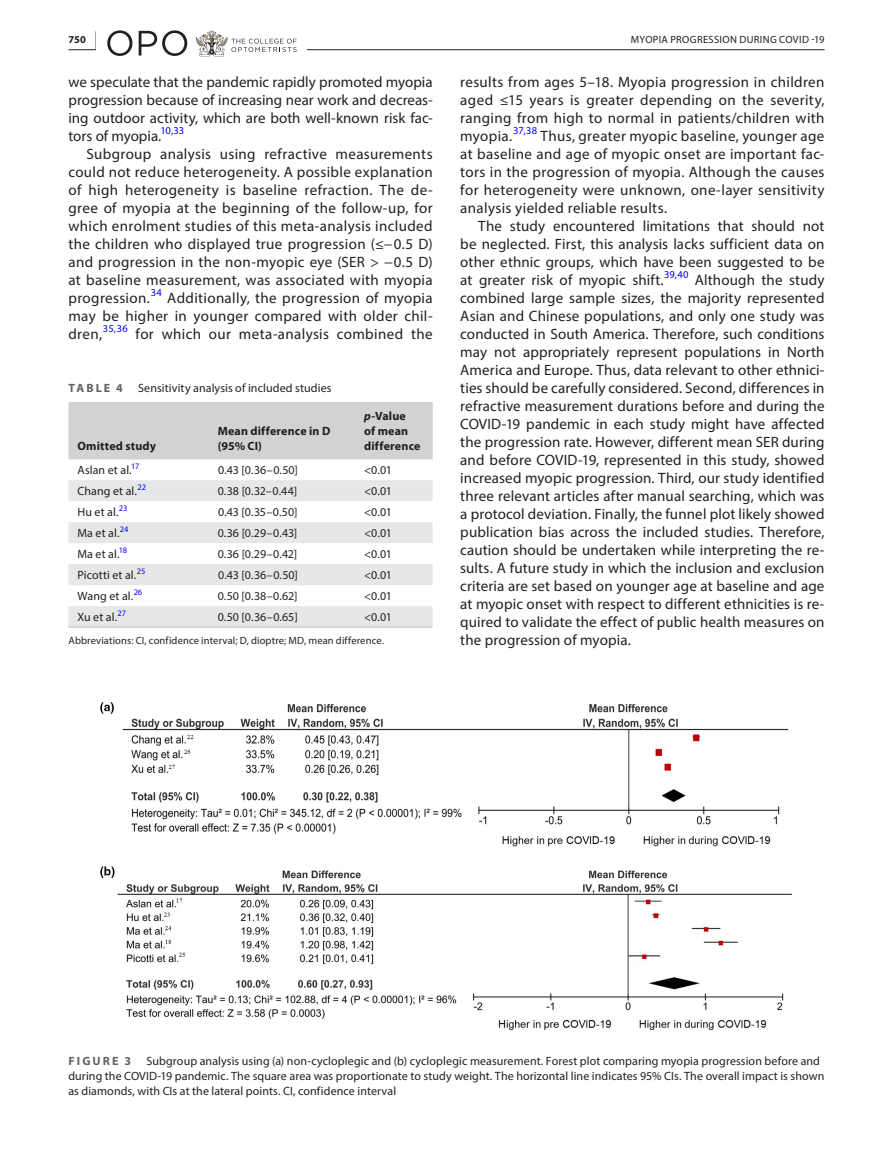
<style>
.page{position:relative;width:893px;height:1174px;background:#fff}
.page>*{position:absolute;margin:0;border:0;box-sizing:border-box;transform-origin:0 0}
.t1{font:15px/18px "Myriad Pro";letter-spacing:.02em;color:#231f20;text-align:justify}
.t2{font:12px/15px "Myriad Pro";letter-spacing:.005em;color:#231f20}
.t3{font:700 12px/15px "Myriad Pro";letter-spacing:.015em;color:#231f20}
.t4{font:700 12px "Myriad Pro";letter-spacing:.175em;color:#636366}
.t5{font:10.5px "Myriad Pro";letter-spacing:.015em;color:#231f20}
.t6{font:10.5px "Myriad Pro";letter-spacing:.035em;color:#231f20}
.t7{font:10.5px "Myriad Pro";letter-spacing:.01em;color:#00f}
.t8{font:700 10.5px "Myriad Pro";color:#231f20}
.t9{font:8.4px "Myriad Pro";color:#00f}
.s1{font-size:18.15px}
.s2{font-style:italic}
</style>
<div class="page">
<hr style="left:68px;top:49px;width:756px;height:1px;background:#231f20">
<div style="left:97px;top:30px;width:210px;height:26px;background:#fff"></div>
<svg style="left:196px;top:31px;width:101px;height:25px"></svg>
<svg style="left:107px;top:30px;width:80px;height:26px"></svg>
<div style="left:68px;top:402px;width:365px;height:57px;background:#d1d2d4"></div>
<svg style="left:68px;top:480px;width:365px;height:146px;fill:#e6e7e9"></svg>
<hr style="left:68px;top:626px;width:141px;height:2px;background:#d1d2d4">
<hr style="left:209px;top:626px;width:146px;height:2px;background:#d1d2d4">
<hr style="left:355px;top:626px;width:78px;height:2px;background:#d1d2d4">
<img style="left:100px;top:702px;width:693px;height:328px">
<p class="t8" style="left:68px;top:32px;width:30px">750 <span class="s1">|</span></p>
<p class="t6" style="left:631px;top:33px;width:195px">MYOPIA PROGRESSION DURING COVID -19</p>
<p class="t1" style="left:68px;top:73px;width:366px">we speculate that the pandemic rapidly promoted myopia progression because of increasing near work and decreas&shy;ing outdoor activity, which are both well-known risk fac&shy;tors of myopia.</p>
<p class="t1" style="left:460px;top:73px;width:366px">results from ages 5–18. Myopia progression in children aged ≤15 years is greater depending on the severity, ranging from high to normal in patients/children with myopia.</p>
<p class="t7" style="left:160px;top:124px;width:25px">10,33</p>
<p class="t1" style="left:68px;top:145px;width:366px;text-indent:18px">Subgroup analysis using refractive measurements could not reduce heterogeneity. A possible explanation of high heterogeneity is baseline refraction. The de&shy;gree of myopia at the beginning of the follow-up, for which enrolment studies of this meta-analysis included the children who displayed true progression (≤−0.5 D) and progression in the non-myopic eye (SER &gt; −0.5 D) at baseline measurement, was associated with myopia progression.</p>
<p class="t7" style="left:513px;top:124px;width:26px">37,38</p>
<p class="t1" style="left:460px;top:127px;width:366px;text-indent:80px">Thus, greater myopic baseline, younger age at baseline and age of myopic onset are important fac&shy;tors in the progression of myopia. Although the causes for heterogeneity were unknown, one-layer sensitivity analysis yielded reliable results.</p>
<p class="t1" style="left:460px;top:217px;width:366px;text-indent:18px">The study encountered limitations that should not be neglected. First, this analysis lacks sufficient data on other ethnic groups, which have been suggested to be at greater risk of myopic shift.</p>
<p class="t7" style="left:664px;top:268px;width:26px">39,40</p>
<p class="t1" style="left:460px;top:271px;width:366px;text-indent:235px">Although the study combined large sample sizes, the majority represented Asian and Chinese populations, and only one study was conducted in South America. Therefore, such conditions may not appropriately represent populations in North America and Europe. Thus, data relevant to other ethnici&shy;ties should be carefully considered. Second, differences in refractive measurement durations before and during the COVID-19 pandemic in each study might have affected the progression rate. However, different mean SER during and before COVID-19, represented in this study, showed increased myopic progression. Third, our study identified three relevant articles after manual searching, which was a protocol deviation. Finally, the funnel plot likely showed publication bias across the included studies. Therefore, caution should be undertaken while interpreting the re&shy;sults. A future study in which the inclusion and exclusion criteria are set based on younger age at baseline and age at myopic onset with respect to different ethnicities is re&shy;quired to validate the effect of public health measures on the progression of myopia.</p>
<p class="t7" style="left:151px;top:286px;width:13px">34</p>
<p class="t1" style="left:68px;top:289px;width:366px;text-indent:99px">Additionally, the progression of myopia may be higher in younger compared with older chil&shy;dren,</p>
<p class="t7" style="left:103px;top:322px;width:26px">35,36</p>
<p class="t1" style="left:136px;top:325px;width:299px">for which our meta-analysis combined the</p>
<p class="t4" style="left:69px;top:380px;width:56px">TABLE 4</p>
<p class="t2" style="left:138px;top:380px;width:195px">Sensitivity analysis of included studies</p>
<p class="t3" style="left:364px;top:408px;width:58px"><span class="s2">p</span>-Value<br>of mean difference</p>
<p class="t3" style="left:218px;top:423px;width:114px">Mean difference in D (95% CI)</p>
<p class="t3" style="left:77px;top:438px;width:80px">Omitted study</p>
<p class="t2" style="left:77px;top:462px;width:63px">Aslan et al.<sup>17</sup></p>
<p class="t2" style="left:218px;top:462px;width:81px">0.43 [0.36–0.50]</p>
<p class="t2" style="left:364px;top:462px;width:29px">&lt;0.01</p>
<p class="t2" style="left:77px;top:483px;width:61px">Chang et al.</p>
<p class="t9" style="left:137px;top:482px;width:10px">22</p>
<p class="t2" style="left:218px;top:483px;width:81px">0.38 [0.32–0.44]</p>
<p class="t2" style="left:364px;top:483px;width:29px">&lt;0.01</p>
<p class="t2" style="left:77px;top:504px;width:43px">Hu et al.</p>
<p class="t9" style="left:119px;top:503px;width:10px">23</p>
<p class="t2" style="left:218px;top:504px;width:81px">0.43 [0.35–0.50]</p>
<p class="t2" style="left:364px;top:504px;width:29px">&lt;0.01</p>
<p class="t2" style="left:77px;top:525px;width:44px">Ma et al.</p>
<p class="t9" style="left:120px;top:524px;width:10px">24</p>
<p class="t2" style="left:218px;top:525px;width:81px">0.36 [0.29–0.43]</p>
<p class="t2" style="left:364px;top:525px;width:29px">&lt;0.01</p>
<p class="t2" style="left:77px;top:546px;width:44px">Ma et al.</p>
<p class="t9" style="left:119px;top:545px;width:10px">18</p>
<p class="t2" style="left:218px;top:546px;width:81px">0.36 [0.29–0.42]</p>
<p class="t2" style="left:364px;top:546px;width:29px">&lt;0.01</p>
<p class="t2" style="left:77px;top:567px;width:60px">Picotti et al.</p>
<p class="t9" style="left:137px;top:566px;width:10px">25</p>
<p class="t2" style="left:218px;top:567px;width:81px">0.43 [0.36–0.50]</p>
<p class="t2" style="left:364px;top:567px;width:29px">&lt;0.01</p>
<p class="t2" style="left:77px;top:588px;width:57px">Wang et al.</p>
<p class="t9" style="left:134px;top:587px;width:10px">26</p>
<p class="t2" style="left:218px;top:588px;width:81px">0.50 [0.38–0.62]</p>
<p class="t2" style="left:364px;top:588px;width:29px">&lt;0.01</p>
<p class="t2" style="left:77px;top:609px;width:41px">Xu et al.</p>
<p class="t9" style="left:118px;top:608px;width:10px">27</p>
<p class="t2" style="left:218px;top:609px;width:82px">0.50 [0.36–0.65]</p>
<p class="t2" style="left:364px;top:609px;width:29px">&lt;0.01</p>
<p class="t5" style="left:68px;top:633px;width:317px">Abbreviations: CI, confidence interval; D, dioptre; MD, mean difference.</p>
<p class="t2" style="left:68px;top:1053px;width:757px;text-indent:78px">Subgroup analysis using (a) non-cycloplegic and (b) cycloplegic measurement. Forest plot comparing myopia progression before and during the COVID-19 pandemic. The square area was proportionate to study weight. The horizontal line indicates 95% CIs. The overall impact is shown as diamonds, with CIs at the lateral points. CI, confidence interval</p>
<p class="t4" style="left:69px;top:1053px;width:64px">FIGURE 3</p>
</div>
